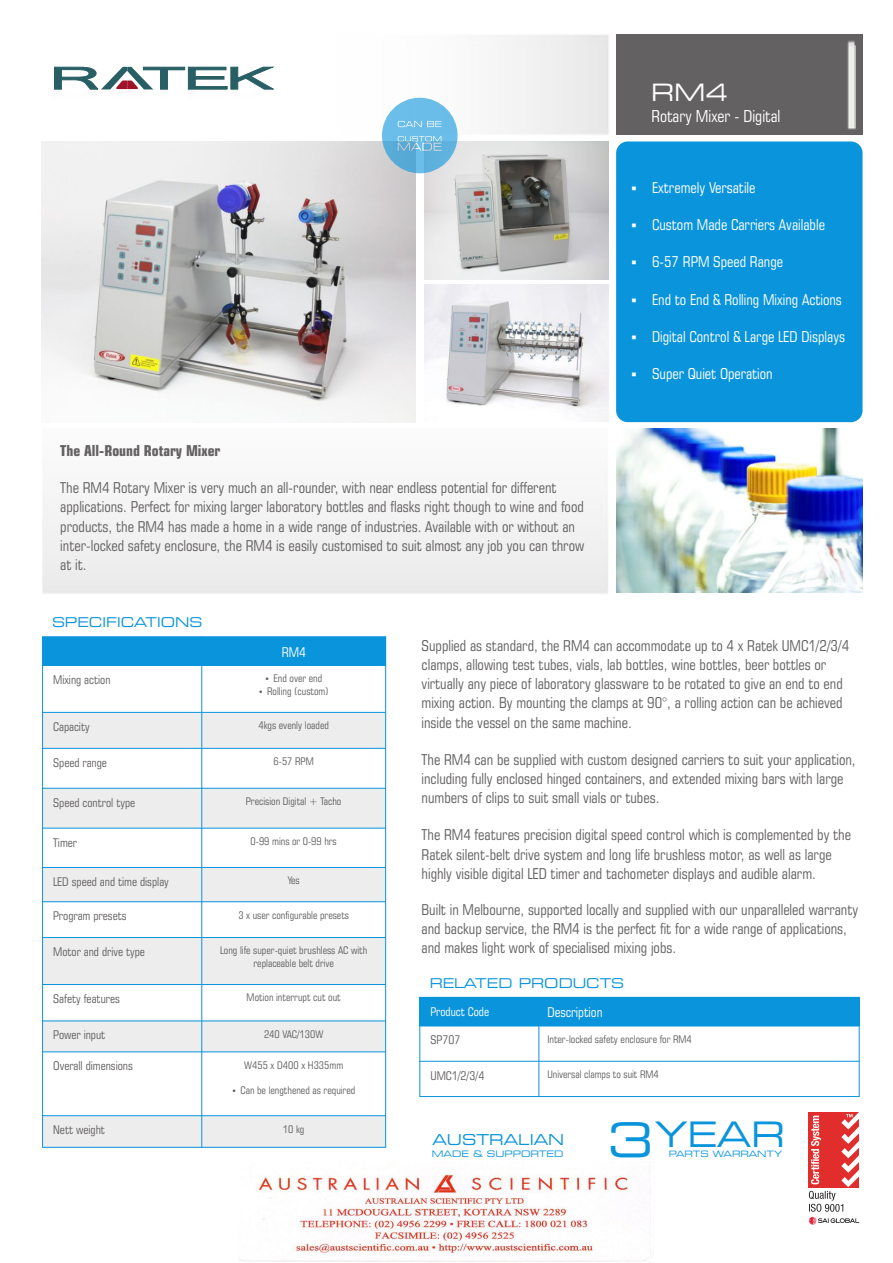
<style>
.page{position:relative;width:893px;height:1263px;background:#fff}
.page>*{position:absolute;margin:0;border:0;box-sizing:border-box;transform-origin:0 0}
.t1{font:expanded 47.85px "Square 721 BT";color:#0994dc}
.t2{font:expanded 35.1px "Square 721 BT";color:#0994dc}
.t3{font:expanded 23.85px "Square 721 BT";color:#fff}
.t4{font:condensed 16.5px "Square 721 BT";letter-spacing:.005em;color:#fff}
.t5{font:condensed 15px/19.2px "Square 721 BT";letter-spacing:.005em;color:#646162}
.t6{font:condensed 15px "Square 721 BT";letter-spacing:.005em;color:#fff}
.t7{font:700 condensed 15px "Square 721 BT";letter-spacing:.005em;color:#646162}
.t8{font:expanded 15px "Square 721 BT";letter-spacing:.01em;color:#0994dc}
.t9{font:expanded 13.5px "Square 721 BT";letter-spacing:.005em;color:#0994dc}
.t10{font:condensed 13.5px "Square 721 BT";letter-spacing:.005em;color:#fff}
.t11{font:condensed 12px "Square 721 BT";letter-spacing:.005em;color:#646162}
.t12{font:condensed 12px "Square 721 BT";letter-spacing:.005em;color:#fff}
.t13{font:condensed 10.5px/12.6px "Square 721 BT";letter-spacing:.005em;color:#646162;text-align:center}
.t14{font:expanded 8.85px "Square 721 BT";letter-spacing:.01em;color:#0994dc}
.t15{font:expanded 8.7px "Square 721 BT";letter-spacing:.01em;color:#0994dc}
</style>
<div class="page">
<img style="left:42px;top:200px;width:374px;height:136px">
<img style="left:425px;top:284px;width:184px;height:52px">
<img style="left:425px;top:200px;width:184px;height:79px">
<img style="left:41px;top:336px;width:568px;height:258px">
<svg style="left:809px;top:1112px;width:50px;height:113px"></svg>
<div style="left:616px;top:141px;width:246px;height:281px;background:#0994dc;border-radius:12px"></div>
<img style="left:616px;top:428px;width:246px;height:164px">
<img style="left:41px;top:34px;width:822px;height:166px">
<div style="left:628px;top:34px;width:227px;height:95px;background:#646162"></div>
<div style="left:420px;top:997px;width:119px;height:29px;background:#0994dc"></div>
<div style="left:539px;top:997px;width:320px;height:29px;background:#0994dc"></div>
<hr style="left:420px;top:997px;width:1px;height:100px;background:#0994dc">
<hr style="left:539px;top:997px;width:1px;height:100px;background:#0994dc">
<hr style="left:859px;top:997px;width:1px;height:100px;background:#0994dc">
<hr style="left:420px;top:1096px;width:439px;height:1px;background:#0994dc">
<hr style="left:420px;top:1061px;width:439px;height:1px;background:#0994dc">
<hr style="left:420px;top:1026px;width:439px;height:1px;background:#0994dc">
<div style="left:43px;top:637px;width:159px;height:28px;background:#0994dc"></div>
<div style="left:202px;top:637px;width:184px;height:28px;background:#0994dc"></div>
<div style="left:43px;top:712px;width:159px;height:36px;background:#ededed"></div>
<div style="left:202px;top:712px;width:184px;height:36px;background:#ededed"></div>
<div style="left:43px;top:788px;width:159px;height:40px;background:#ededed"></div>
<div style="left:202px;top:788px;width:184px;height:40px;background:#ededed"></div>
<div style="left:43px;top:867px;width:159px;height:35px;background:#ededed"></div>
<div style="left:202px;top:867px;width:184px;height:35px;background:#ededed"></div>
<div style="left:43px;top:937px;width:159px;height:47px;background:#ededed"></div>
<div style="left:202px;top:937px;width:184px;height:47px;background:#ededed"></div>
<div style="left:43px;top:1021px;width:159px;height:31px;background:#ededed"></div>
<div style="left:202px;top:1021px;width:184px;height:31px;background:#ededed"></div>
<div style="left:43px;top:1116px;width:159px;height:31px;background:#ededed"></div>
<div style="left:202px;top:1116px;width:184px;height:31px;background:#ededed"></div>
<hr style="left:42px;top:636px;width:1px;height:511px;background:#0994dc">
<hr style="left:202px;top:636px;width:1px;height:511px;background:#0994dc">
<hr style="left:385px;top:636px;width:1px;height:511px;background:#0994dc">
<hr style="left:42px;top:1147px;width:344px;height:1px;background:#0994dc">
<hr style="left:42px;top:1115px;width:344px;height:1px;background:#0994dc">
<hr style="left:42px;top:1052px;width:344px;height:1px;background:#0994dc">
<hr style="left:42px;top:1021px;width:344px;height:1px;background:#0994dc">
<hr style="left:42px;top:984px;width:344px;height:1px;background:#0994dc">
<hr style="left:42px;top:937px;width:344px;height:1px;background:#0994dc">
<hr style="left:42px;top:901px;width:344px;height:1px;background:#0994dc">
<hr style="left:42px;top:867px;width:344px;height:1px;background:#0994dc">
<hr style="left:42px;top:828px;width:344px;height:1px;background:#0994dc">
<hr style="left:42px;top:788px;width:344px;height:1px;background:#0994dc">
<hr style="left:42px;top:748px;width:344px;height:1px;background:#0994dc">
<hr style="left:42px;top:712px;width:344px;height:1px;background:#0994dc">
<hr style="left:42px;top:665px;width:344px;height:1px;background:#0994dc">
<hr style="left:42px;top:636px;width:344px;height:1px;background:#0994dc">
<svg style="left:382px;top:98px;width:76px;height:75px;background:#87c4e5"></svg>
<img style="left:240px;top:1171px;width:414px;height:91px">
<h3 class="t3" style="left:651px;top:78px;width:78px">RM4</h3>
<p class="t4" style="left:651px;top:106px;width:130px">Rotary Mixer - Digital</p>
<p class="t7" style="left:60px;top:441px;width:161px">The All-Round Rotary Mixer</p>
<p class="t5" style="left:60px;top:478px;width:525px">The RM4 Rotary Mixer is very much an all-rounder, with near endless potential for different applications. Perfect for mixing larger laboratory bottles and flasks right though to wine and food products, the RM4 has made a home in a wide range of industries. Available with or without an inter-locked safety enclosure, the RM4 is easily customised to suit almost any job you can throw at it.</p>
<p class="t9" style="left:52px;top:614px;width:152px">SPECIFICATIONS</p>
<p class="t6" style="left:631px;top:179px;width:126px">▪ Extremely Versatile</p>
<p class="t6" style="left:631px;top:216px;width:195px">▪ Custom Made Carriers Available</p>
<p class="t6" style="left:631px;top:253px;width:153px">▪ 6-57 RPM Speed Range</p>
<p class="t6" style="left:631px;top:290px;width:212px">▪ End to End &amp; Rolling Mixing Actions</p>
<p class="t6" style="left:631px;top:327px;width:215px">▪ Digital Control &amp; Large LED Displays</p>
<p class="t6" style="left:631px;top:365px;width:143px">▪ Super Quiet Operation</p>
<p class="t10" style="left:282px;top:643px;width:26px">RM4</p>
<p class="t11" style="left:53px;top:672px;width:59px">Mixing action</p>
<p class="t13" style="left:265px;top:672px;width:58px">• End over end</p>
<p class="t13" style="left:259px;top:685px;width:71px">• Rolling (custom)</p>
<p class="t11" style="left:53px;top:719px;width:38px">Capacity</p>
<p class="t13" style="left:259px;top:719px;width:72px">4kgs evenly loaded</p>
<p class="t11" style="left:53px;top:755px;width:55px">Speed range</p>
<p class="t13" style="left:274px;top:755px;width:42px">6-57 RPM</p>
<p class="t11" style="left:53px;top:795px;width:83px">Speed control type</p>
<p class="t13" style="left:246px;top:795px;width:97px">Precision Digital + Tacho</p>
<p class="t11" style="left:53px;top:835px;width:25px">Timer</p>
<p class="t13" style="left:251px;top:835px;width:88px">0-99 mins or 0-99 hrs</p>
<p class="t11" style="left:53px;top:874px;width:117px">LED speed and time display</p>
<p class="t13" style="left:288px;top:874px;width:14px">Yes</p>
<p class="t11" style="left:53px;top:908px;width:75px">Program presets</p>
<p class="t13" style="left:238px;top:908px;width:112px">3 x user configurable presets</p>
<p class="t11" style="left:53px;top:944px;width:93px">Motor and drive type</p>
<p class="t13" style="left:220px;top:944px;width:149px">Long life super-quiet brushless AC with replaceable belt drive</p>
<p class="t11" style="left:53px;top:991px;width:68px">Safety features</p>
<p class="t13" style="left:247px;top:991px;width:96px">Motion interrupt cut out</p>
<p class="t11" style="left:53px;top:1028px;width:54px">Power input</p>
<p class="t13" style="left:264px;top:1028px;width:61px">240 VAC/130W</p>
<p class="t11" style="left:53px;top:1059px;width:81px">Overall dimensions</p>
<p class="t13" style="left:244px;top:1059px;width:100px">W455 x D400 x H335mm</p>
<p class="t13" style="left:232px;top:1084px;width:125px">• Can be lengthened as required</p>
<p class="t11" style="left:53px;top:1122px;width:53px">Nett weight</p>
<p class="t13" style="left:283px;top:1122px;width:23px">10 kg</p>
<p class="t5" style="left:422px;top:635px;width:429px">Supplied as standard, the RM4 can accommodate up to 4 x Ratek UMC1/2/3/4 clamps, allowing test tubes, vials, lab bottles, wine bottles, beer bottles or virtually any piece of laboratory glassware to be rotated to give an end to end mixing action. By mounting the clamps at 90°, a rolling action can be achieved inside the vessel on the same machine.</p>
<p class="t5" style="left:422px;top:750px;width:436px">The RM4 can be supplied with custom designed carriers to suit your application, including fully enclosed hinged containers, and extended mixing bars with large numbers of clips to suit small vials or tubes.</p>
<p class="t5" style="left:422px;top:825px;width:431px">The RM4 features precision digital speed control which is complemented by the<br>Ratek silent-belt drive system and long life brushless motor, as well as large highly visible digital LED timer and tachometer displays and audible alarm.</p>
<p class="t5" style="left:422px;top:900px;width:438px">Built in Melbourne, supported locally and supplied with our unparalleled warranty and backup service, the RM4 is the perfect fit for a wide range of applications, and makes light work of specialised mixing jobs.</p>
<p class="t9" style="left:430px;top:974px;width:196px">RELATED PRODUCTS</p>
<p class="t12" style="left:430px;top:1004px;width:60px">Product Code</p>
<p class="t10" style="left:547px;top:1004px;width:57px">Description</p>
<p class="t11" style="left:430px;top:1033px;width:31px">SP707</p>
<p class="t13" style="left:547px;top:1033px;width:146px">Inter-locked safety enclosure for RM4</p>
<p class="t11" style="left:430px;top:1068px;width:55px">UMC1/2/3/4</p>
<p class="t13" style="left:547px;top:1068px;width:113px">Universal clamps to suit RM4</p>
<p class="t8" style="left:432px;top:1131px;width:133px">AUSTRALIAN</p>
<p class="t14" style="left:473px;top:1148px;width:11px">&amp;</p>
<p class="t14" style="left:487px;top:1148px;width:78px">SUPPORTED</p>
<p class="t14" style="left:432px;top:1148px;width:39px">MADE</p>
<h1 class="t1" style="left:608px;top:1111px;width:81px">3<sup>Y</sup></h1>
<h2 class="t2" style="left:687px;top:1114px;width:99px">EAR</h2>
<p class="t15" style="left:669px;top:1149px;width:115px">PARTS WARRANTY</p>
</div>
